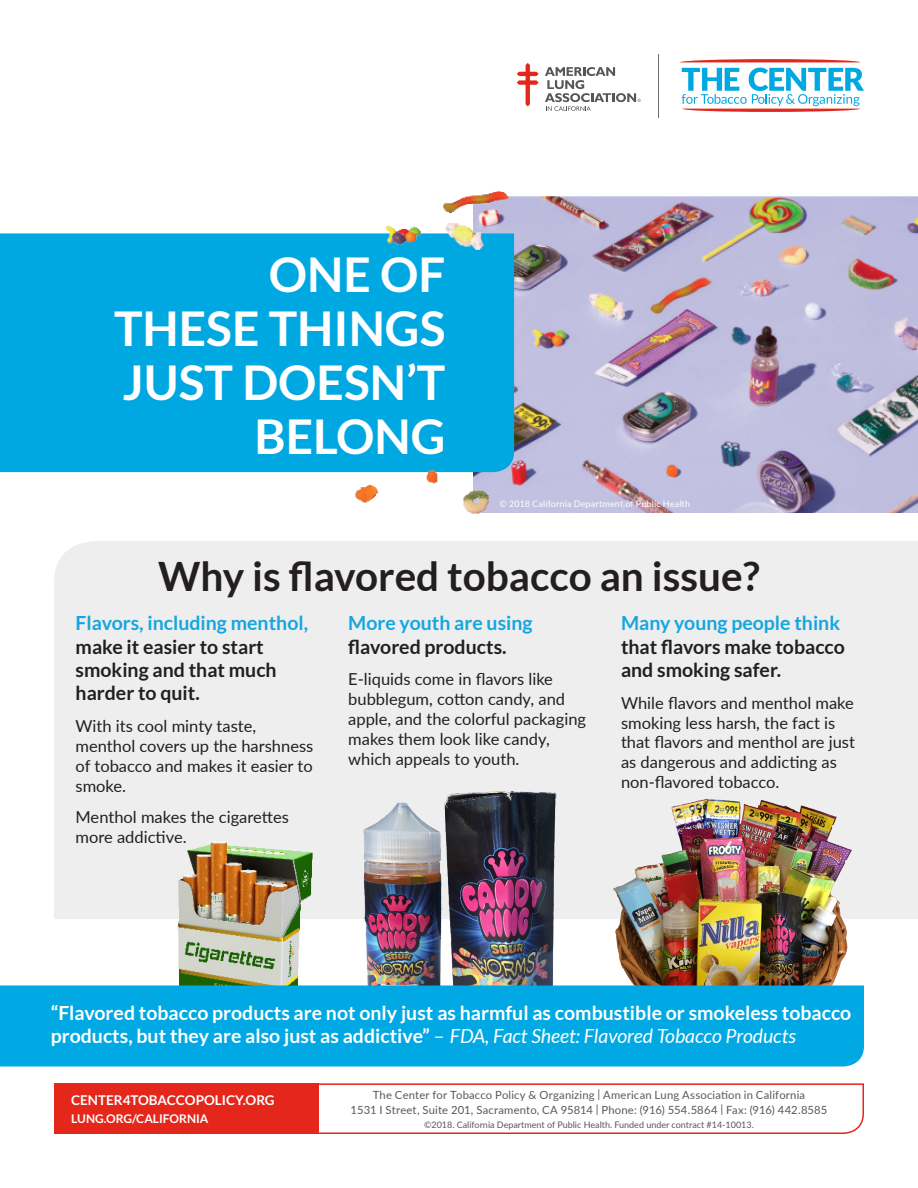
<style>
.page{position:relative;width:918px;height:1188px;background:#fff}
.page>*{position:absolute;margin:0;border:0;box-sizing:border-box;transform-origin:0 0}
.t1{font:700 48px/54px "Lato";color:#fff;text-align:right}
.t2{font:700 40.5px "Lato";color:#231f20}
.t3{font:700 19.5px/23.4px "Lato";color:#fff}
.t4{font:700 19.5px/23.4px "Lato";color:#231f20}
.t5{font:700 19.5px/23.4px "Lato";color:#16a6df}
.t6{font:16.5px/19.8px "Lato";color:#231f20}
.t7{font:700 13.5px "Lato";color:#fff}
.t8{font:700 12px "Lato";color:#fff}
.t9{font:11.25px/15px "Lato";letter-spacing:.015em;color:#57585a;text-align:center}
.t10{font:9px "Lato";color:#555659}
.t11{font:9px "Lato";letter-spacing:.015em;color:#fff}
.s1{color:#16a6df}
.s2{color:#231f20}
.s3{font-weight:400}
.s4{font-weight:400;font-style:italic}
</style>
<div class="page">
<svg style="left:318px;top:1083px;width:546px;height:51px"></svg>
<div style="left:54px;top:1083px;width:264px;height:51px;background:#e5261b"></div>
<img style="left:688px;top:197px;width:230px;height:316px">
<div style="left:0;top:233px;width:278px;height:239px;background:#00a8e2"></div>
<svg style="left:682px;top:68px;width:182px;height:44px"></svg>
<svg style="left:681px;top:59px;width:178px;height:3px"></svg>
<svg style="left:545px;top:67px;width:96px;height:44px"></svg>
<svg style="left:517px;top:63px;width:22px;height:43px"></svg>
<hr style="left:658px;top:54px;width:1px;height:64px;background:#6e6d70">
<div style="left:54px;top:541px;width:864px;height:378px;background:#eee"></div>
<img style="left:138px;top:838px;width:146px;height:148px">
<img style="left:284px;top:742px;width:183px;height:244px">
<img style="left:389px;top:747px;width:183px;height:239px">
<img style="left:562px;top:778px;width:342px;height:208px">
<div style="left:0;top:986px;width:864px;height:80px;background:#00a9e3"></div>
<img style="left:278px;top:191px;width:410px;height:423px">
<p class="t1" style="left:114px;top:246px;width:333px">ONE OF<br>THESE THINGS<br>JUST DOESN’T<br>BELONG</p>
<p class="t11" style="left:500px;top:497px;width:192px">© 2018 California Department of Public Health</p>
<p class="t2" style="left:158px;top:553px;width:603px">Why is flavored tobacco an issue?</p>
<p class="t4" style="left:76px;top:611px;width:234px"><span class="s1">Flavors, including menthol, </span>make it easier to start smoking and that much harder to quit.</p>
<p class="t6" style="left:76px;top:716px;width:239px">With its cool minty taste, menthol covers up the harshness of tobacco and makes it easier to smoke.</p>
<p class="t6" style="left:76px;top:807px;width:215px">Menthol makes the cigarettes more addictive.</p>
<p class="t5" style="left:348px;top:611px;width:186px">More youth are using <span class="s2">flavored products.</span></p>
<p class="t6" style="left:348px;top:669px;width:239px">E-liquids come in flavors like bubblegum, cotton candy, and apple, and the colorful packaging makes them look like candy, which appeals to youth.</p>
<p class="t4" style="left:621px;top:611px;width:226px"><span class="s1">Many young people think </span>that flavors make tobacco and smoking safer.</p>
<p class="t6" style="left:621px;top:692px;width:235px">While flavors and menthol make smoking less harsh, the fact is that flavors and menthol are just as dangerous and addicting as non-flavored tobacco.</p>
<p class="t3" style="left:51px;top:1001px;width:802px">“Flavored tobacco products are not only just as harmful as combustible or smokeless tobacco products, but they are also just as addictive” <span class="s3">–</span> <span class="s4">FDA, Fact Sheet: Flavored Tobacco Products</span></p>
<p class="t7" style="left:71px;top:1092px;width:205px">CENTER4TOBACCOPOLICY.ORG</p>
<p class="t8" style="left:71px;top:1111px;width:139px">LUNG.ORG/CALIFORNIA</p>
<p class="t9" style="left:351px;top:1087px;width:478px">The Center for Tobacco Policy &amp; Organizing | American Lung Association in California<br>1531 I Street, Suite 201, Sacramento, CA 95814 | Phone: (916) 554.5864 | Fax: (916) 442.8585</p>
<p class="t10" style="left:424px;top:1118px;width:331px">©2018. California Department of Public Health. Funded under contract #14-10013.</p>
</div>
